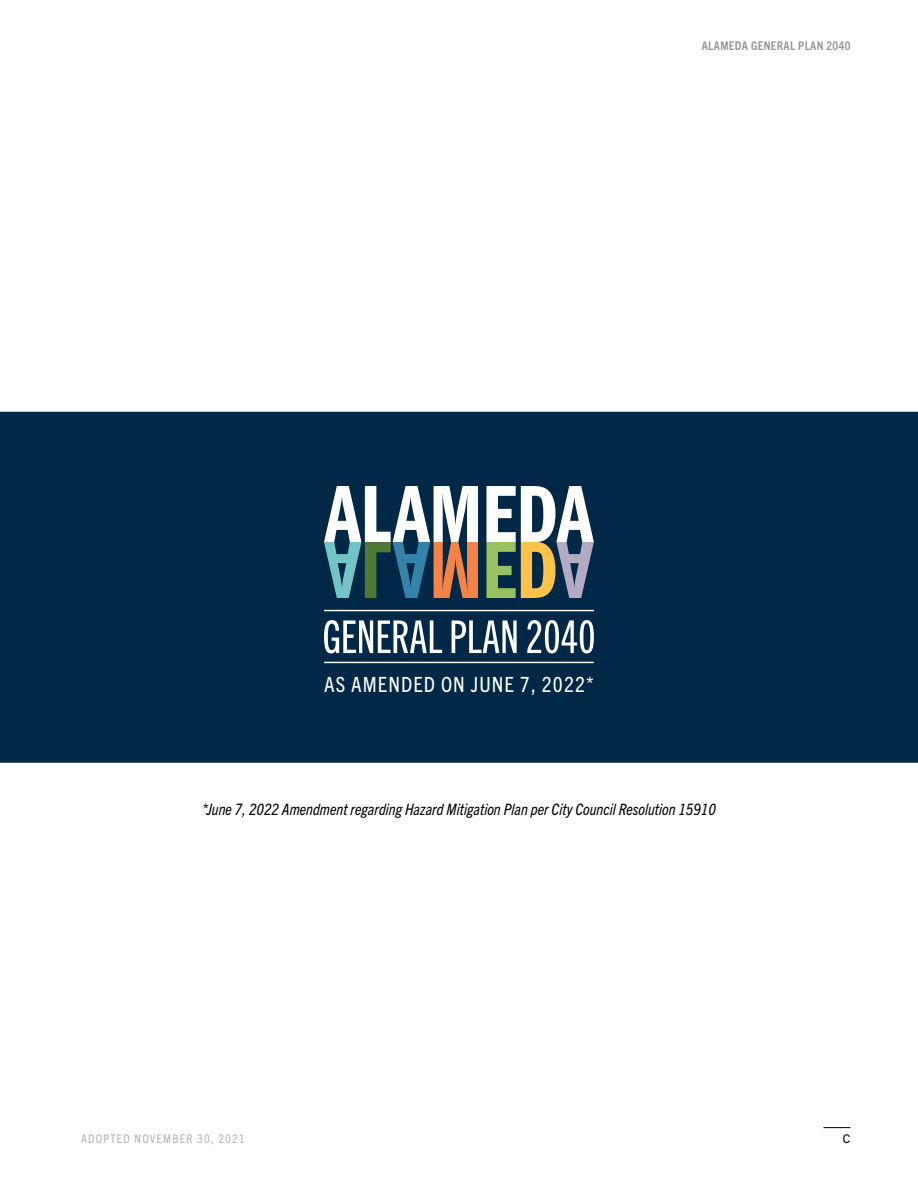
<style>
.page{position:relative;width:918px;height:1188px;background:#fff}
.page>*{position:absolute;margin:0;border:0;box-sizing:border-box;transform-origin:0 0}
.t1{font:condensed 21px "Trade Gothic Next LT Pro";letter-spacing:.05em;color:#fff}
.t2{font:italic condensed 15.75px "Trade Gothic Next LT Pro";color:#000}
.t3{font:700 condensed 12px "Trade Gothic Next LT Pro";letter-spacing:.03em;color:#939598}
.t4{font:condensed 12px "Trade Gothic Next LT Pro";letter-spacing:.1em;color:#b1b4b6}
.t5{font:12px "Trade Gothic Next LT Pro";color:#000}
</style>
<div class="page">
<div style="left:4px;top:416px;width:910px;height:342px;background:#012846"></div>
<div style="left:0;top:412px;width:918px;height:351px;border:9px solid #012846"></div>
<svg style="left:324px;top:620px;width:118px;height:33px"></svg>
<svg style="left:452px;top:620px;width:65px;height:33px"></svg>
<svg style="left:527px;top:620px;width:67px;height:33px"></svg>
<hr style="left:324px;top:662px;width:270px;height:1px;background:#fff">
<hr style="left:324px;top:610px;width:270px;height:1px;background:#fff">
<svg style="left:324px;top:486px;width:154px;height:112px"></svg>
<svg style="left:486px;top:486px;width:108px;height:112px"></svg>
<svg style="left:824px;top:1127px;width:26px;height:1px"></svg>
<p class="t3" style="left:702px;top:37px;width:150px">ALAMEDA GENERAL PLAN 2040</p>
<h1 class="t1" style="left:324px;top:670px;width:271px">AS AMENDED ON JUNE 7, 2022*</h1>
<p class="t2" style="left:202px;top:799px;width:515px">*June 7, 2022 Amendment regarding Hazard Mitigation Plan per City Council Resolution 15910</p>
<p class="t4" style="left:81px;top:1131px;width:165px">ADOPTED NOVEMBER 30, 2021</p>
<p class="t5" style="left:843px;top:1131px;width:9px">C</p>
</div>
